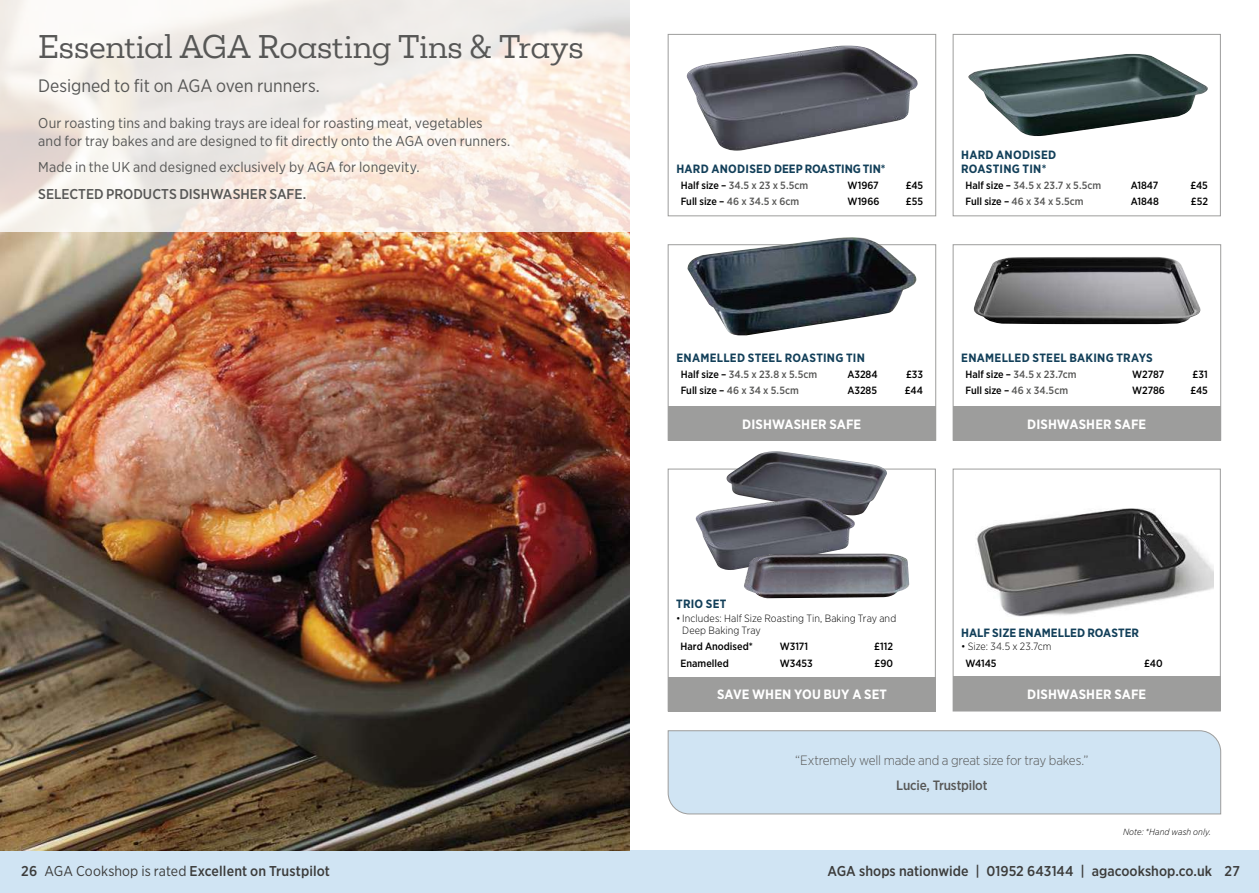
<style>
.page{position:relative;width:1259px;height:893px;background:#fff}
.page>*{position:absolute;margin:0;border:0;box-sizing:border-box;transform-origin:0 0}
.t1{font:30px "Mokoko";letter-spacing:-.01em;color:#575756}
.t2{font:18px "Gotham Narrow";color:#575756}
.t3{font:14.25px/18px "Gotham Narrow";letter-spacing:.01em;color:#575756}
.t4{font:500 14.25px "Gotham Narrow";color:#3c3c3b}
.t5{font:500 14.25px "Gotham Narrow";color:#575756}
.t6{font:700 13.5px "Gotham Narrow";letter-spacing:.005em;color:#fff}
.t7{font:300 13.5px "Gotham Narrow";letter-spacing:-.015em;color:#575756}
.t8{font:500 13.5px "Gotham Narrow";letter-spacing:-.015em;color:#575756}
.t9{font:700 12px/13.5px "Gotham Narrow";letter-spacing:.02em;color:#123f59}
.t10{font:700 12px "Gotham Narrow";color:#123f59}
.t11{font:500 10.5px "Gotham Narrow";color:#575756}
.t12{font:500 10.5px "Gotham Narrow";color:#000}
.t13{font:300 10.5px/12.6px "Gotham Narrow";letter-spacing:.005em;color:#000}
.t14{font:italic 300 9px "Gotham Narrow";letter-spacing:.005em;color:#000}
.s1{color:#000}
.s2{color:#575756}
.s3{font-weight:400}
</style>
<div class="page">
<div style="left:629px;top:850px;width:630px;height:43px;background:#d0e4f3"></div>
<div style="left:0;top:850px;width:629px;height:43px;background:#d0e4f3"></div>
<div style="left:952px;top:34px;width:268px;height:182px;border:1px solid #9d9d9c"></div>
<div style="left:670px;top:677px;width:263px;height:32px;background:#9d9d9c"></div>
<img style="left:0;top:232px;width:629px;height:618px">
<svg style="left:0;top:0;width:629px;height:232px"></svg>
<div style="left:668px;top:469px;width:267px;height:242px;border:1px solid #9d9d9c"></div>
<div style="left:952px;top:469px;width:268px;height:242px;border:1px solid #9d9d9c"></div>
<img style="left:968px;top:54px;width:240px;height:82px">
<div style="left:670px;top:406px;width:264px;height:33px;background:#9d9d9c"></div>
<div style="left:668px;top:244px;width:268px;height:197px;border:1px solid #9d9d9c"></div>
<img style="left:686px;top:237px;width:232px;height:99px">
<img style="left:726px;top:451px;width:161px;height:64px">
<img style="left:695px;top:497px;width:160px;height:73px">
<img style="left:743px;top:553px;width:166px;height:45px">
<div style="left:954px;top:406px;width:265px;height:33px;background:#9d9d9c"></div>
<div style="left:952px;top:244px;width:269px;height:197px;border:1px solid #9d9d9c"></div>
<div style="left:668px;top:34px;width:268px;height:182px;border:1px solid #9d9d9c"></div>
<img style="left:687px;top:46px;width:230px;height:105px">
<img style="left:973px;top:257px;width:228px;height:67px">
<img style="left:976px;top:508px;width:237px;height:109px">
<div style="left:952px;top:677px;width:268px;height:34px;background:#9d9d9c"></div>
<div style="left:667px;top:730px;width:554px;height:85px;background:#d0e4f3"></div>
<h1 class="t1" style="left:38px;top:26px;width:547px">Essential AGA Roasting Tins &amp; Trays</h1>
<p class="t2" style="left:38px;top:75px;width:283px">Designed to fit on AGA oven runners.</p>
<p class="t3" style="left:38px;top:114px;width:474px">Our roasting tins and baking trays are ideal for roasting meat, vegetables<br>and for tray bakes and are designed to fit directly onto the AGA oven runners.</p>
<p class="t3" style="left:38px;top:158px;width:383px">Made in the UK and designed exclusively by AGA for longevity.</p>
<p class="t5" style="left:38px;top:185px;width:269px">SELECTED PRODUCTS DISHWASHER SAFE.</p>
<p class="t10" style="left:676px;top:161px;width:211px">HARD ANODISED DEEP ROASTING TIN*</p>
<p class="t11" style="left:681px;top:179px;width:129px"><span class="s1">Half size –</span> 34.5 x 23 x 5.5cm</p>
<p class="t12" style="left:847px;top:179px;width:33px">W1967</p>
<p class="t12" style="left:906px;top:179px;width:19px">£45</p>
<p class="t11" style="left:681px;top:195px;width:120px"><span class="s1">Full size –</span> 46 x 34.5 x 6cm</p>
<p class="t12" style="left:847px;top:195px;width:33px">W1966</p>
<p class="t12" style="left:906px;top:195px;width:19px">£55</p>
<p class="t9" style="left:961px;top:148px;width:97px">HARD ANODISED<br>ROASTING TIN*</p>
<p class="t11" style="left:965px;top:179px;width:137px"><span class="s1">Half size –</span> 34.5 x 23.7 x 5.5cm</p>
<p class="t12" style="left:1130px;top:179px;width:29px">A1847</p>
<p class="t12" style="left:1190px;top:179px;width:19px">£45</p>
<p class="t11" style="left:965px;top:195px;width:120px"><span class="s1">Full size –</span> 46 x 34 x 5.5cm</p>
<p class="t12" style="left:1130px;top:195px;width:30px">A1848</p>
<p class="t12" style="left:1190px;top:195px;width:19px">£52</p>
<p class="t9" style="left:676px;top:351px;width:190px">ENAMELLED STEEL ROASTING TIN</p>
<p class="t11" style="left:681px;top:368px;width:138px"><span class="s1">Half size –</span> 34.5 x 23.8 x 5.5cm</p>
<p class="t12" style="left:847px;top:368px;width:32px">A3284</p>
<p class="t12" style="left:906px;top:368px;width:19px">£33</p>
<p class="t11" style="left:681px;top:384px;width:120px"><span class="s1">Full size –</span> 46 x 34 x 5.5cm</p>
<p class="t12" style="left:847px;top:384px;width:31px">A3285</p>
<p class="t12" style="left:905px;top:384px;width:20px">£44</p>
<p class="t6" style="left:742px;top:415px;width:121px">DISHWASHER SAFE</p>
<p class="t9" style="left:961px;top:351px;width:193px">ENAMELLED STEEL BAKING TRAYS</p>
<p class="t11" style="left:965px;top:368px;width:113px"><span class="s1">Half size –</span> 34.5 x 23.7cm</p>
<p class="t12" style="left:1132px;top:368px;width:34px">W2787</p>
<p class="t12" style="left:1192px;top:368px;width:17px">£31</p>
<p class="t12" style="left:965px;top:384px;width:104px">Full size – <span class="s2">46 x 34.5cm</span></p>
<p class="t12" style="left:1132px;top:384px;width:34px">W2786</p>
<p class="t12" style="left:1190px;top:384px;width:19px">£45</p>
<p class="t6" style="left:1027px;top:415px;width:121px">DISHWASHER SAFE</p>
<p class="t9" style="left:676px;top:597px;width:52px">TRIO SET</p>
<p class="t13" style="left:682px;top:611px;width:215px;text-indent:-6px">• Includes: Half Size Roasting Tin, Baking Tray and<br>Deep Baking Tray</p>
<p class="t12" style="left:680px;top:640px;width:74px">Hard Anodised*</p>
<p class="t12" style="left:780px;top:640px;width:30px">W3171</p>
<p class="t12" style="left:874px;top:640px;width:20px">£112</p>
<p class="t12" style="left:680px;top:656px;width:50px">Enamelled</p>
<p class="t12" style="left:780px;top:656px;width:34px">W3453</p>
<p class="t12" style="left:874px;top:656px;width:20px">£90</p>
<p class="t6" style="left:717px;top:686px;width:171px">SAVE WHEN YOU BUY A SET</p>
<p class="t10" style="left:961px;top:625px;width:179px">HALF SIZE ENAMELLED ROASTER</p>
<p class="t13" style="left:961px;top:640px;width:92px">• Size: 34.5 x 23.7cm</p>
<p class="t12" style="left:965px;top:656px;width:33px">W4145</p>
<p class="t12" style="left:1144px;top:656px;width:20px">£40</p>
<p class="t6" style="left:1027px;top:686px;width:121px">DISHWASHER SAFE</p>
<p class="t7" style="left:795px;top:752px;width:295px">“Extremely well made and a great size for tray bakes.”</p>
<p class="t8" style="left:896px;top:777px;width:93px">Lucie, Trustpilot</p>
<p class="t14" style="left:1123px;top:826px;width:90px">Note: *Hand wash only.</p>
<p class="t4" style="left:45px;top:862px;width:287px"><span class="s3">AGA Cookshop is rated</span> Excellent on Trustpilot</p>
<p class="t4" style="left:827px;top:862px;width:386px">AGA shops nationwide | 01952 643144 | agacookshop.co.uk</p>
<p class="t4" style="left:21px;top:862px;width:18px">26</p>
<p class="t4" style="left:1224px;top:862px;width:17px">27</p>
</div>
